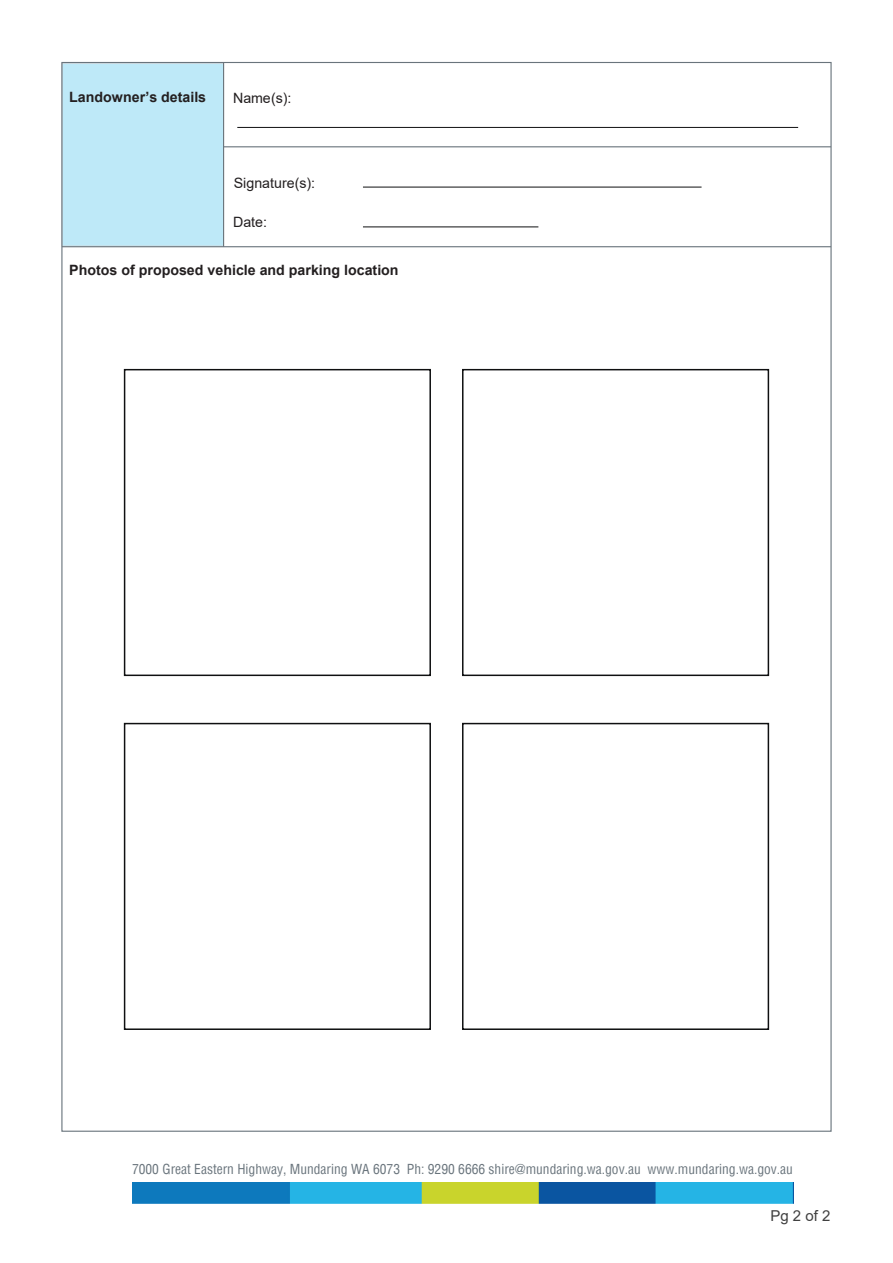
<style>
.page{position:relative;width:893px;height:1263px;background:#fff}
.page>*{position:absolute;margin:0;border:0;box-sizing:border-box;transform-origin:0 0}
.t1{font:15px "Arial";color:#404040}
.t2{font:700 14.25px "Arial";color:#231f20}
.t3{font:14.25px "Arial";color:#231f20}
.t4{font:condensed 13.5px "Helvetica";color:#69747c}
</style>
<div class="page">
<div style="left:62px;top:63px;width:162px;height:183px;background:#bee9f8"></div>
<div style="left:124px;top:369px;width:307px;height:307px;border:2px solid #0f1011"></div>
<div style="left:462px;top:369px;width:307px;height:307px;border:2px solid #0f1011"></div>
<div style="left:124px;top:723px;width:307px;height:307px;border:2px solid #0f1011"></div>
<div style="left:462px;top:723px;width:307px;height:307px;border:2px solid #0f1011"></div>
<hr style="left:237px;top:127px;width:561px;height:1px;background:#0f1011">
<hr style="left:363px;top:227px;width:175px;height:1px;background:#0f1011">
<hr style="left:363px;top:187px;width:339px;height:1px;background:#0f1011">
<img style="left:132px;top:1182px;width:661px;height:21px">
<hr style="left:224px;top:146px;width:607px;height:1px;background:#69747c">
<hr style="left:62px;top:246px;width:769px;height:1px;background:#69747c">
<hr style="left:223px;top:62px;width:1px;height:185px;background:#69747c">
<p class="t2" style="left:69px;top:87px;width:138px">Landowner’s details</p>
<p class="t3" style="left:233px;top:88px;width:60px">Name(s):</p>
<p class="t3" style="left:234px;top:174px;width:83px">Signature(s):</p>
<p class="t3" style="left:233px;top:212px;width:35px">Date:</p>
<p class="t2" style="left:69px;top:260px;width:331px">Photos of proposed vehicle and parking location</p>
<p class="t4" style="left:132px;top:1160px;width:662px">7000 Great Eastern Highway, Mundaring WA 6073 Ph: 9290 6666 shire@mundaring.wa.gov.au www.mundaring.wa.gov.au</p>
<p class="t1" style="left:770px;top:1205px;width:62px">Pg 2 of 2</p>
</div>
